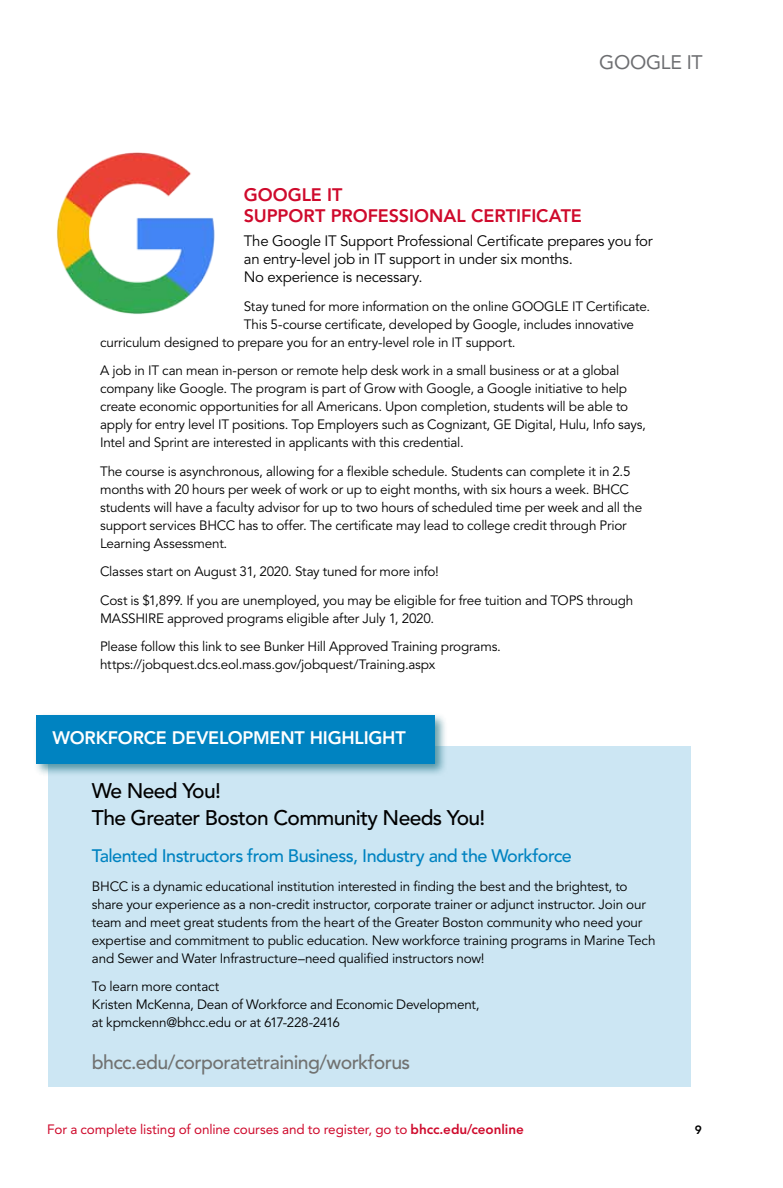
<style>
.page{position:relative;width:783px;height:1188px;background:#fff}
.page>*{position:absolute;margin:0;border:0;box-sizing:border-box;transform-origin:0 0}
.t1{font:500 21px/27px "Avenir LT Std";letter-spacing:-.03em;color:#000}
.t2{font:500 19.5px "Avenir LT Std";letter-spacing:-.03em;color:#717271}
.t3{font:19.5px "Avenir LT Std";letter-spacing:-.015em;color:#6d6e71}
.t4{font:500 18px "Avenir LT Std";letter-spacing:-.03em;color:#0083c1}
.t5{font:800 18px/21px "Avenir LT Std";color:#cf0a2c}
.t6{font:800 18px "Avenir LT Std";letter-spacing:-.01em;color:#fff}
.t7{font:15px/18px "Avenir LT Std";letter-spacing:-.02em;color:#000}
.t8{font:13.5px/18px "Avenir LT Std";letter-spacing:-.015em;color:#000}
.t9{font:13.5px "Avenir LT Std";letter-spacing:-.01em;color:#cf0a2c}
.t10{font:800 12px "Avenir LT Std";color:#000}
.s1{font-weight:800}
</style>
<div class="page">
<img style="left:56px;top:152px;width:159px;height:162px">
<div style="left:48px;top:746px;width:643px;height:340px;background:#cce6f3"></div>
<div style="left:33px;top:712px;width:415px;height:65px;background:#006072;opacity:.6"></div>
<div style="left:37px;top:716px;width:398px;height:48px;background:#0083c1"></div>
<h2 class="t3" style="left:599px;top:51px;width:105px">GOOGLE IT</h2>
<h3 class="t5" style="left:244px;top:184px;width:135px">GOOGLE IT<br>SUPPORT PROFESS</h3>
<h3 class="t5" style="left:409px;top:205px;width:172px">IONAL CERTIFICATE</h3>
<p class="t7" style="left:244px;top:232px;width:410px">The Google IT Support Professional Certificate prepares you for an entry-level job in IT support in under six months.<br>No experience is necessary.</p>
<p class="t8" style="left:244px;top:297px;width:408px">Stay tuned for more information on the online GOOGLE IT Certificate.</p>
<p class="t8" style="left:244px;top:315px;width:392px">This 5-course certificate, developed by Google, includes innovative</p>
<p class="t8" style="left:100px;top:333px;width:417px">curriculum designed to prepare you for an entry-level role in IT support.</p>
<p class="t8" style="left:100px;top:362px;width:547px">A job in IT can mean in-person or remote help desk work in a small business or at a global company like Google. The program is part of Grow with Google, a Google initiative to help create economic opportunities for all Americans. Upon completion, students will be able to apply for entry level IT positions. Top Employers such as Cognizant, GE Digital, Hulu, Info says, Intel and Sprint are interested in applicants with this credential.</p>
<p class="t8" style="left:100px;top:462px;width:544px">The course is asynchronous, allowing for a flexible schedule. Students can complete it in 2.5 months with 20 hours per week of work or up to eight months, with six hours a week. BHCC students will have a faculty advisor for up to two hours of scheduled time per week and all the support services BHCC has to offer. The certificate may lead to college credit through Prior Learning Assessment.</p>
<p class="t8" style="left:100px;top:558px;width:535px;line-height:28.5px">Classes start on August 31, 2020. Stay tuned for more info!<br>Cost is $1,899. If you are unemployed, you may be eligible for free tuition and TOPS through</p>
<p class="t8" style="left:100px;top:604px;width:402px;line-height:28.5px">MASSHIRE approved programs eligible after July 1, 2020.<br>Please follow this link to see Bunker Hill Approved Training programs.</p>
<p class="t8" style="left:100px;top:656px;width:337px">https://jobquest.dcs.eol.mass.gov/jobquest/Training.aspx</p>
<h3 class="t6" style="left:53px;top:727px;width:44px">WORKF</h3>
<h3 class="t6" style="left:118px;top:727px;width:27px">ORCE</h3>
<h3 class="t6" style="left:172px;top:727px;width:13px">DEVE</h3>
<h3 class="t6" style="left:219px;top:727px;width:37px">LOPMEN</h3>
<h3 class="t6" style="left:294px;top:727px;width:113px">T HIGH LIGHT</h3>
<h1 class="t1" style="left:92px;top:777px;width:395px">We Need You!<br>The Greater Boston Community Needs You!</h1>
<h3 class="t4" style="left:92px;top:845px;width:482px">Talented Instructors from Business, Industry and the Workforce</h3>
<p class="t8" style="left:92px;top:877px;width:565px">BHCC is a dynamic educational institution interested in finding the best and the brightest, to share your experience as a non-credit instructor, corporate trainer or adjunct instructor. Join our team and meet great students from the heart of the Greater Boston community who need your expertise and commitment to public education. New workforce training programs in Marine Tech and Sewer and Water Infrastructure–need qualified instructors now!</p>
<p class="t8" style="left:92px;top:978px;width:389px">To learn more contact<br>Kristen McKenna, Dean of Workforce and Economic Development, at kpmckenn@bhcc.edu or at 617-228-2416</p>
<h2 class="t2" style="left:92px;top:1051px;width:320px">bhcc.edu/corporatetraining/workforus</h2>
<p class="t9" style="left:47px;top:1122px;width:478px">For a complete listing of online courses and to register, go to <span class="s1">BHCC.EDU/CEONLINE</span></p>
<p class="t10" style="left:695px;top:1123px;width:9px">9</p>
</div>
